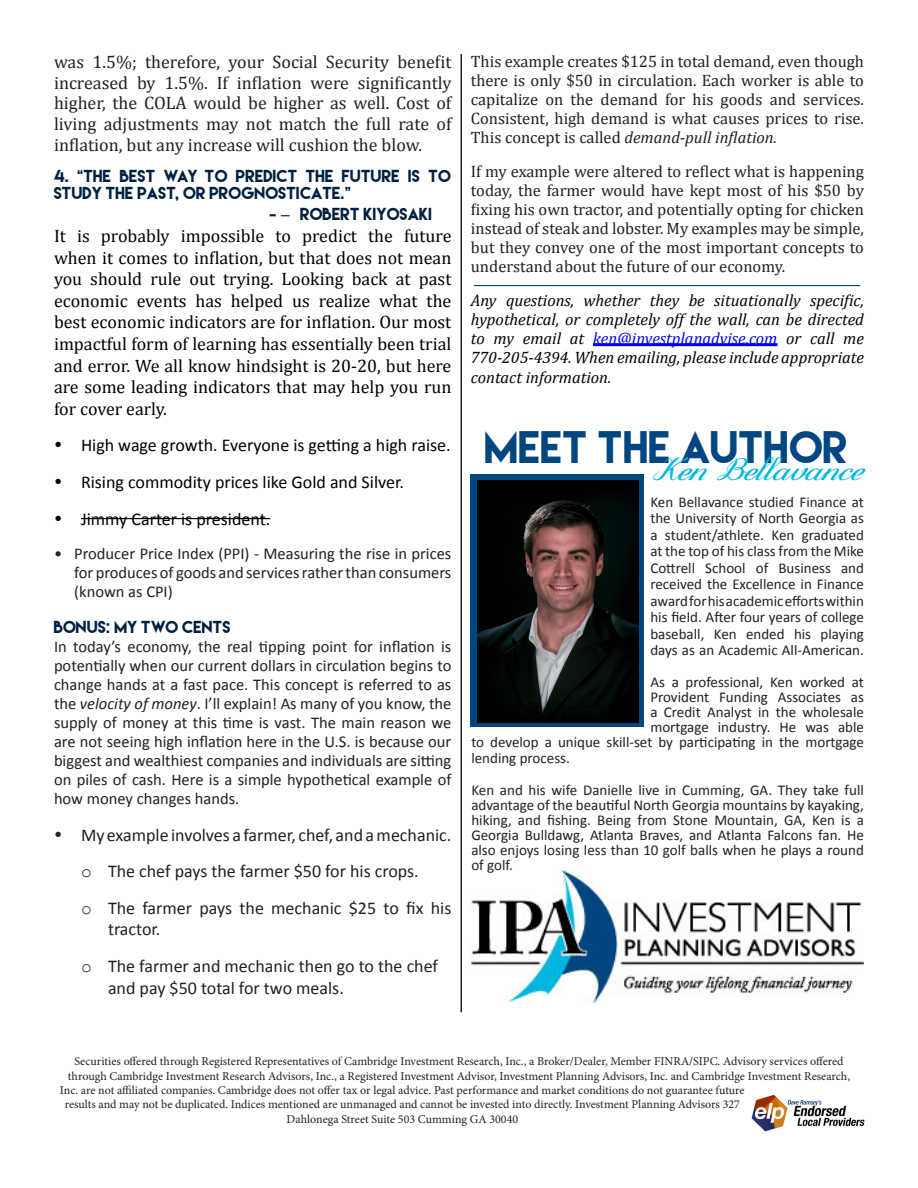
<style>
.page{position:relative;width:918px;height:1188px;background:#fff}
.page>*{position:absolute;margin:0;border:0;box-sizing:border-box;transform-origin:0 0}
.t1{font:40.5px "Lemon Milk";color:#004681}
.t2{font:italic 700 37.5px "odstemplik";color:#00b7df}
.t3{font:18px/21.6px "Cambria";color:#000;text-align:justify}
.t4{font:18px/20.7px "Cambria";color:#231f20;text-align:justify}
.t5{font:18px/21.6px "Calibri";color:#231f20}
.t6{font:18px "Calibri";color:#000}
.t7{font:16.5px/18.9px "Calibri";color:#231f20;text-align:justify}
.t8{font:16.5px/18.9px "Cambria";color:#231f20;text-align:justify}
.t9{font:italic 16.5px/18.9px "Cambria";color:#00000a;text-align:justify}
.t10{font:15.45px/16.5px "Lemon Milk";color:#002040}
.t11{font:15px/16.5px "Calibri";color:#231f20;text-align:justify}
.t12{font:12px "Minion Pro";letter-spacing:-.005em;color:#231f20}
.s1{font-style:italic}
.s2{font-family:"Courier New"}
.s3{color:#00f}
</style>
<div class="page">
<img style="left:471px;top:870px;width:393px;height:132px">
<hr style="left:593px;top:343px;width:185px;height:3px;background:#00f">
<div style="left:470px;top:475px;width:174px;height:252px;background:#004681"></div>
<hr style="left:460px;top:54px;width:2px;height:958px;background:#231f20">
<img style="left:751px;top:1094px;width:114px;height:38px">
<hr style="left:81px;top:518px;width:189px;height:1px;background:#000">
<hr style="left:474px;top:285px;width:386px;height:1px;background:#004681">
<img style="left:477px;top:480px;width:162px;height:242px">
<p class="t4" style="left:54px;top:51px;width:399px">was 1.5%; therefore, your Social Security benefit increased by 1.5%. If inflation were significantly higher, the COLA would be higher as well. Cost of living adjustments may not match the full rate of inflation, but any increase will cushion the blow.</p>
<p class="t10" style="left:54px;top:168px;width:399px">4. “THE BEST WAY TO PREDICT THE FUTURE IS TO<br>STUDY THE PAST, OR PROGNOSTICATE.”</p>
<p class="t10" style="left:270px;top:206px;width:164px">- – ROBERT KIYOSAKI</p>
<p class="t3" style="left:54px;top:225px;width:399px">It is probably impossible to predict the future when it comes to inflation, but that does not mean you should rule out trying. Looking back at past economic events has helped us realize what the best economic indicators are for inflation. Our most impactful form of learning has essentially been trial and error. We all know hindsight is 20-20, but here are some leading indicators that may help you run for cover early.</p>
<p class="t6" style="left:81px;top:434px;width:371px">High wage growth. Everyone is getting a high raise.</p>
<p class="t6" style="left:81px;top:471px;width:325px">Rising commodity prices like Gold and Silver.</p>
<p class="t6" style="left:81px;top:507px;width:191px">Jimmy Carter is president.</p>
<p class="t7" style="left:74px;top:544px;width:379px;text-indent:-20px">• Producer Price Index (PPI) - Measuring the rise in prices for produces of goods and services rather than consumers (known as CPI)</p>
<p class="t10" style="left:54px;top:619px;width:179px">BONUS: MY TWO CENTS</p>
<p class="t7" style="left:54px;top:637px;width:399px">In today’s economy, the real tipping point for inflation is potentially when our current dollars in circulation begins to change hands at a fast pace. This concept is referred to as the <span class="s1">velocity of money</span>. I’ll explain! As many of you know, the supply of money at this time is vast. The main reason we are not seeing high inflation here in the U.S. is because our biggest and wealthiest companies and individuals are sitting on piles of cash. Here is a simple hypothetical example of how money changes hands.</p>
<p class="t5" style="left:81px;top:824px;width:372px">My example involves a farmer, chef, and a mechanic.</p>
<p class="t5" style="left:81px;top:860px;width:339px"><span class="s2">o</span> The chef pays the farmer $50 for his crops.</p>
<p class="t5" style="left:108px;top:897px;width:345px;text-indent:-27px"><span class="s2">o</span> The farmer pays the mechanic $25 to fix his tractor.</p>
<p class="t5" style="left:108px;top:955px;width:332px;text-indent:-27px"><span class="s2">o</span> The farmer and mechanic then go to the chef and pay $50 total for two meals.</p>
<p class="t8" style="left:471px;top:52px;width:395px">This example creates $125 in total demand, even though there is only $50 in circulation. Each worker is able to capitalize on the demand for his goods and services.<br>Consistent, high demand is what causes prices to rise.<br>This concept is called <span class="s1">demand-pull inflation.</span></p>
<p class="t8" style="left:471px;top:162px;width:395px">If my example were altered to reflect what is happening today, the farmer would have kept most of his $50 by fixing his own tractor, and potentially opting for chicken instead of steak and lobster. My examples may be simple, but they convey one of the most important concepts to understand about the future of our economy.</p>
<p class="t9" style="left:471px;top:290px;width:395px">Any questions, whether they be situationally specific, hypothetical, or completely off the wall, can be directed to my email at <span class="s3">ken@investplanadvise.com</span> or call me 770-205-4394. When emailing, please include appropriate</p>
<p class="t9" style="left:471px;top:368px;width:142px">contact information.</p>
<p class="t1" style="left:486px;top:426px;width:365px">MEET THE AUTHOR</p>
<p class="t2" style="left:650px;top:449px;width:237px">KenBellavance</p>
<p class="t11" style="left:650px;top:493px;width:215px">Ken Bellavance studied Finance at the University of North Georgia as a student/athlete. Ken graduated at the top of his class from the Mike Cottrell School of Business and received the Excellence in Finance award for his academic efforts within his field. After four years of college baseball, Ken ended his playing days as an Academic All-American.</p>
<p class="t11" style="left:471px;top:674px;width:394px;line-height:15px;text-align:right">As a professional, Ken worked at<br>Provident Funding Associates as<br>a Credit Analyst in the wholesale<br>mortgage industry. He was able<br>to develop a unique skill-set by participating in the mortgage</p>
<p class="t11" style="left:471px;top:750px;width:100px">lending process.</p>
<p class="t11" style="left:471px;top:782px;width:394px;line-height:15px">Ken and his wife Danielle live in Cumming, GA. They take full advantage of the beautiful North Georgia mountains by kayaking, hiking, and fishing. Being from Stone Mountain, GA, Ken is a Georgia Bulldawg, Atlanta Braves, and Atlanta Falcons fan. He also enjoys losing less than 10 golf balls when he plays a round of golf.</p>
<p class="t12" style="left:74px;top:1053px;width:771px">Securities offered through Registered Representatives of Cambridge Investment Research, Inc., a Broker/Dealer, Member FINRA/SIPC. Advisory services offered</p>
<p class="t12" style="left:68px;top:1068px;width:784px">through Cambridge Investment Research Advisors, Inc., a Registered Investment Advisor, Investment Planning Advisors, Inc. and Cambridge Investment Research,</p>
<p class="t12" style="left:60px;top:1082px;width:686px">Inc. are not affiliated companies. Cambridge does not offer tax or legal advice. Past performance and market conditions do not guarantee future</p>
<p class="t12" style="left:65px;top:1096px;width:677px">results and may not be duplicated. Indices mentioned are unmanaged and cannot be invested into directly. Investment Planning Advisors 327</p>
<p class="t12" style="left:286px;top:1111px;width:233px">Dahlonega Street Suite 503 Cumming GA 30040</p>
</div>
